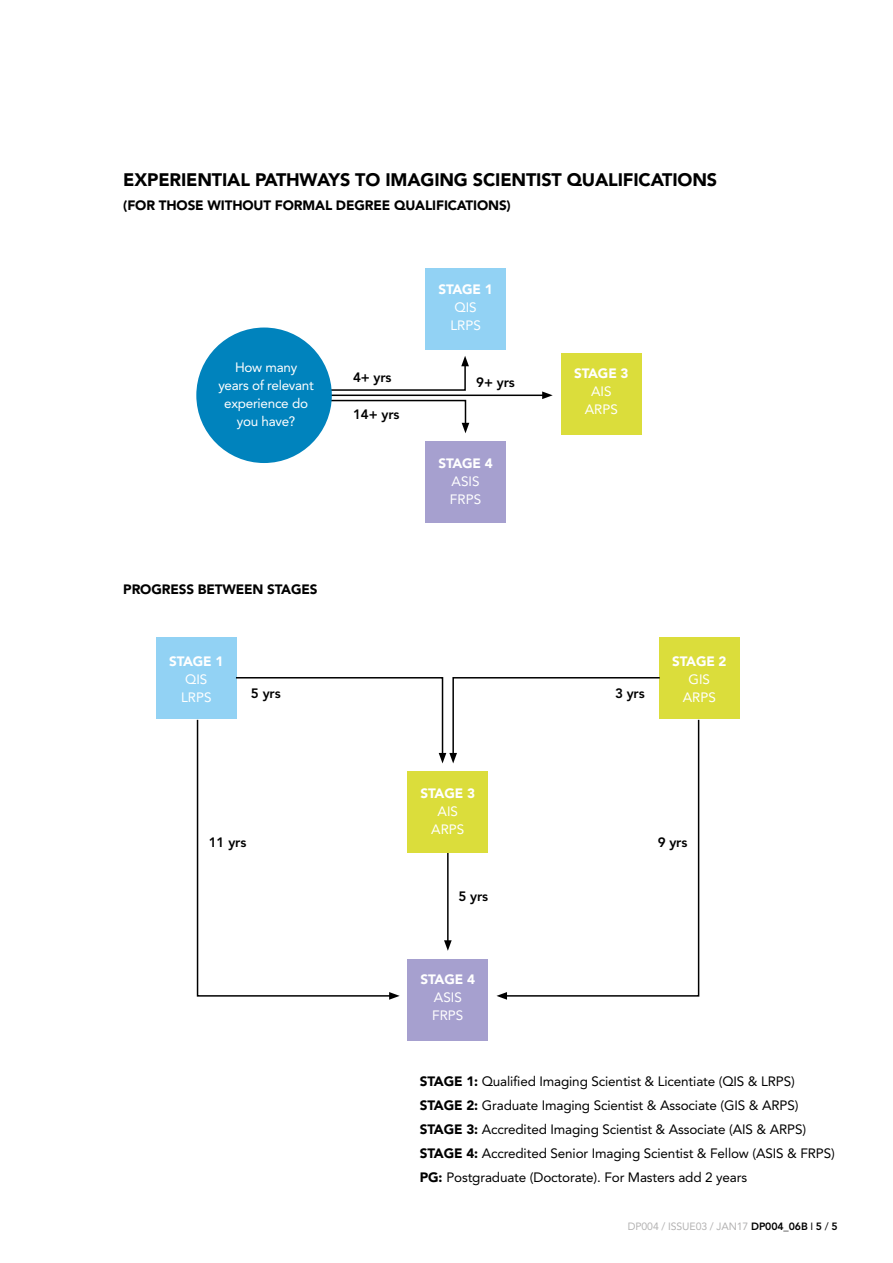
<style>
.page{position:relative;width:893px;height:1263px;background:#fff}
.page>*{position:absolute;margin:0;border:0;box-sizing:border-box;transform-origin:0 0}
.t1{font:900 18px "Avenir LT Std";letter-spacing:-.01em;color:#000}
.t2{font:13.5px/24px "Avenir LT Std";letter-spacing:-.01em;color:#000}
.t3{font:900 13.5px "Avenir LT Std";letter-spacing:-.01em;color:#000}
.t4{font:13.5px/18px "Avenir LT Std";color:#fff;text-align:center}
.t5{font:900 13.5px "Avenir LT Std";letter-spacing:-.01em;color:#fff}
.t6{font:13.5px/18px "Avenir LT Std";letter-spacing:-.02em;color:#fff;text-align:center}
.t7{font:800 13.5px "Avenir LT Std";letter-spacing:-.01em;color:#000}
.t8{font:10.5px "Avenir LT Std";letter-spacing:-.01em;color:#b3b2b2}
.s1{font-weight:900}
.s2{font-weight:800;color:#000}
.s3{color:#000}
</style>
<div class="page">
<svg style="left:321px;top:399px;width:148px;height:34px"></svg>
<hr style="left:324px;top:395px;width:220px;height:1px;background:#000">
<svg style="left:542px;top:391px;width:11px;height:8px"></svg>
<svg style="left:321px;top:356px;width:148px;height:35px"></svg>
<div style="left:561px;top:353px;width:81px;height:82px;background:#dbdd3b"></div>
<div style="left:425px;top:442px;width:81px;height:81px;background:#a6a0cf"></div>
<div style="left:196px;top:327px;width:136px;height:136px;background:#0083bd;border-radius:50%"></div>
<div style="left:425px;top:269px;width:81px;height:81px;background:#92d2f4"></div>
<hr style="left:447px;top:846px;width:2px;height:97px;background:#000">
<svg style="left:444px;top:940px;width:8px;height:11px"></svg>
<div style="left:156px;top:638px;width:81px;height:81px;background:#92d2f4"></div>
<div style="left:407px;top:772px;width:81px;height:81px;background:#dbdd3b"></div>
<div style="left:659px;top:638px;width:81px;height:81px;background:#dbdd3b"></div>
<div style="left:407px;top:959px;width:81px;height:81px;background:#a6a0cf"></div>
<svg style="left:236px;top:677px;width:424px;height:86px"></svg>
<svg style="left:503px;top:718px;width:197px;height:279px"></svg>
<svg style="left:496px;top:992px;width:11px;height:8px"></svg>
<svg style="left:196px;top:718px;width:197px;height:279px"></svg>
<svg style="left:389px;top:992px;width:11px;height:8px"></svg>
<h1 class="t1" style="left:123px;top:169px;width:595px">EXPERIENTIAL PATHWAYS TO IMAGING SCIENTIST QUALIFICATIONS</h1>
<p class="t3" style="left:123px;top:197px;width:389px">(FOR THOSE WITHOUT FORMAL DEGREE QUALIFICATIONS)</p>
<p class="t5" style="left:438px;top:281px;width:56px">STAGE 1</p>
<p class="t4" style="left:450px;top:298px;width:32px">QIS<br>LRPS</p>
<p class="t6" style="left:218px;top:358px;width:97px">How many years of relevant experience do you have?</p>
<p class="t7" style="left:353px;top:370px;width:40px">4+ yrs</p>
<p class="t7" style="left:353px;top:406px;width:48px">14+ yrs</p>
<p class="t7" style="left:476px;top:374px;width:40px">9+ yrs</p>
<p class="t5" style="left:574px;top:365px;width:56px">STAGE 3</p>
<p class="t4" style="left:585px;top:382px;width:35px">AIS<br>ARPS</p>
<p class="t5" style="left:438px;top:455px;width:56px">STAGE 4</p>
<p class="t4" style="left:450px;top:472px;width:33px;text-align:left">ASIS<br>FRPS</p>
<p class="t3" style="left:123px;top:581px;width:196px">PROGRESS BETWEEN STAGES</p>
<p class="t5" style="left:169px;top:653px;width:56px">STAGE 1</p>
<p class="t4" style="left:181px;top:670px;width:32px">QIS<br>LRPS</p>
<p class="t7" style="left:251px;top:686px;width:31px">5 yrs</p>
<p class="t7" style="left:615px;top:685px;width:31px">3 yrs</p>
<p class="t5" style="left:672px;top:653px;width:56px">STAGE 2</p>
<p class="t4" style="left:683px;top:670px;width:35px">GIS<br>ARPS</p>
<p class="t5" style="left:421px;top:785px;width:56px">STAGE 3</p>
<p class="t4" style="left:431px;top:802px;width:35px">AIS<br>ARPS</p>
<p class="t7" style="left:209px;top:834px;width:39px">11 yrs</p>
<p class="t7" style="left:658px;top:834px;width:31px">9 yrs</p>
<p class="t7" style="left:458px;top:888px;width:31px">5 yrs</p>
<p class="t5" style="left:421px;top:971px;width:56px">STAGE 4</p>
<p class="t4" style="left:432px;top:988px;width:33px;text-align:left">ASIS<br>FRPS</p>
<p class="t2" style="left:420px;top:1069px;width:417px"><span class="s1">STAGE 1:</span> Qualified Imaging Scientist &amp; Licentiate (QIS &amp; LRPS)<br><span class="s1">STAGE 2:</span> Graduate Imaging Scientist &amp; Associate (GIS &amp; ARPS)<br><span class="s1">STAGE 3:</span> Accredited Imaging Scientist &amp; Associate (AIS &amp; ARPS)<br><span class="s1">STAGE 4:</span> Accredited Senior Imaging Scientist &amp; Fellow (ASIS &amp; FRPS)<br><span class="s1">PG:</span> Postgraduate (Doctorate). For Masters add 2 years</p>
<p class="t8" style="left:628px;top:1220px;width:211px">DP004 / ISSUE03 / JAN17 <span class="s2">DP004_06B</span> <span class="s3">I</span> <span class="s2">5</span> <span class="s3">/</span> <span class="s2">5</span></p>
</div>
